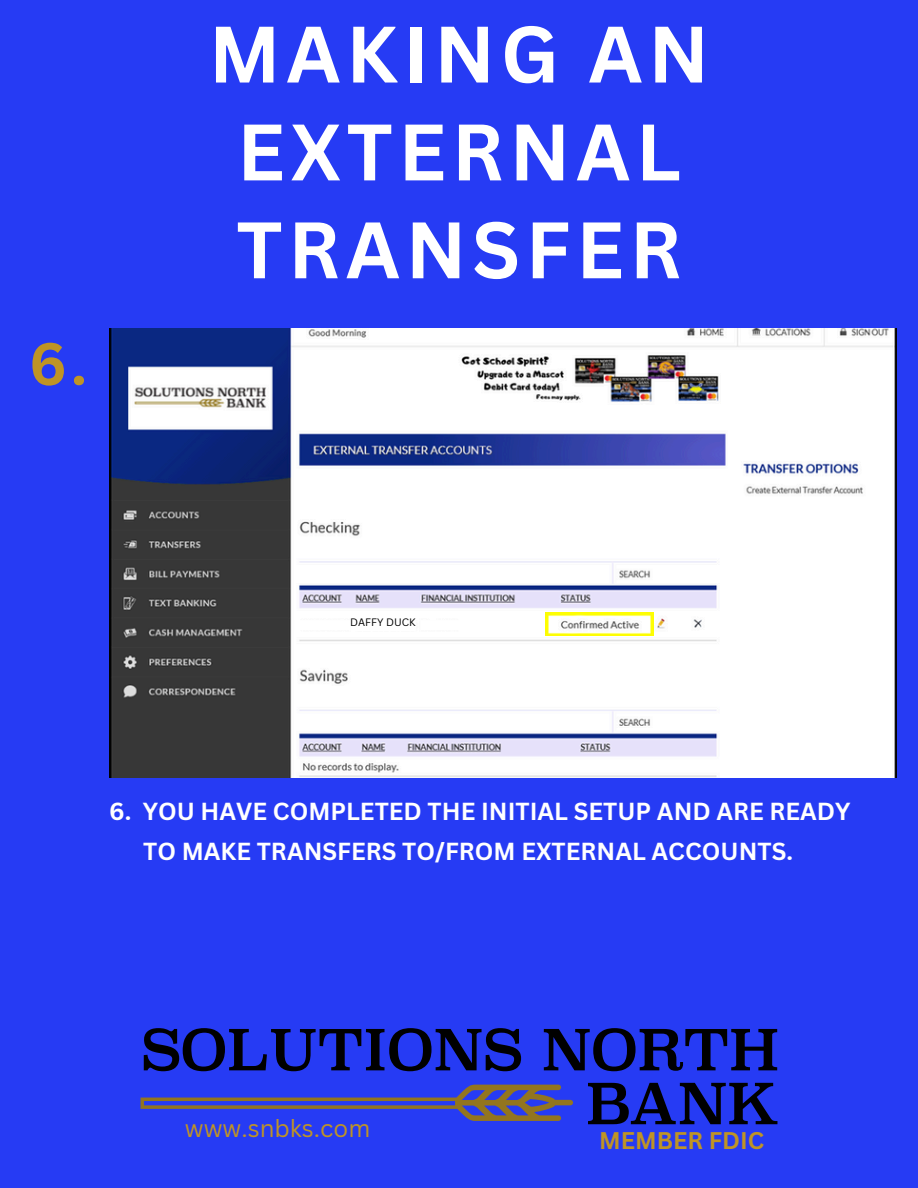
<style>
.page{position:relative;width:918px;height:1188px;background:#263bf4}
.page>*{position:absolute;margin:0;border:0;box-sizing:border-box;transform-origin:0 0}
.t1{font:700 78.15px/97.8px "Canva Sans";letter-spacing:.07em;color:#fff;text-align:center}
.t2{font:700 58.5px "Canva Sans";color:#bf9425}
.t3{font:700 24px/40.5px "Canva Sans";color:#fff}
.t4{font:24px "Canva Sans";color:#bf9425}
.t5{font:700 23.4px "Canva Sans";color:#bf9425}
.t6{font:10.5px "Canva Sans";color:#000}
</style>
<div class="page">
<img style="left:109px;top:328px;width:788px;height:449px">
<img style="left:546px;top:613px;width:108px;height:22px">
<svg style="left:144px;top:1028px;width:377px;height:43px"></svg>
<svg style="left:544px;top:1028px;width:233px;height:43px"></svg>
<svg style="left:588px;top:1083px;width:189px;height:41px"></svg>
<svg style="left:141px;top:1085px;width:432px;height:36px"></svg>
<img style="left:294px;top:621px;width:56px;height:9px">
<img style="left:420px;top:621px;width:56px;height:9px">
<img style="left:350px;top:619px;width:65px;height:11px">
<p class="t2" style="left:29px;top:323px;width:60px">6.</p>
<p class="t1" style="left:209px;top:3px;width:502px">MAKING AN<br>EXTERNAL<br>TRANSFER</p>
<h4 class="t6" style="left:350px;top:615px;width:67px">DAFFY DUCK</h4>
<p class="t3" style="left:143px;top:790px;width:709px;text-indent:-34px">6. YOU HAVE COMPLETED THE INITIAL SETUP AND ARE READY<br>TO MAKE TRANSFERS TO/FROM EXTERNAL ACCOUNTS.</p>
<p class="t4" style="left:185px;top:1111px;width:187px">www.snbks.com</p>
<p class="t5" style="left:599px;top:1125px;width:167px">MEMBER FDIC</p>
</div>
